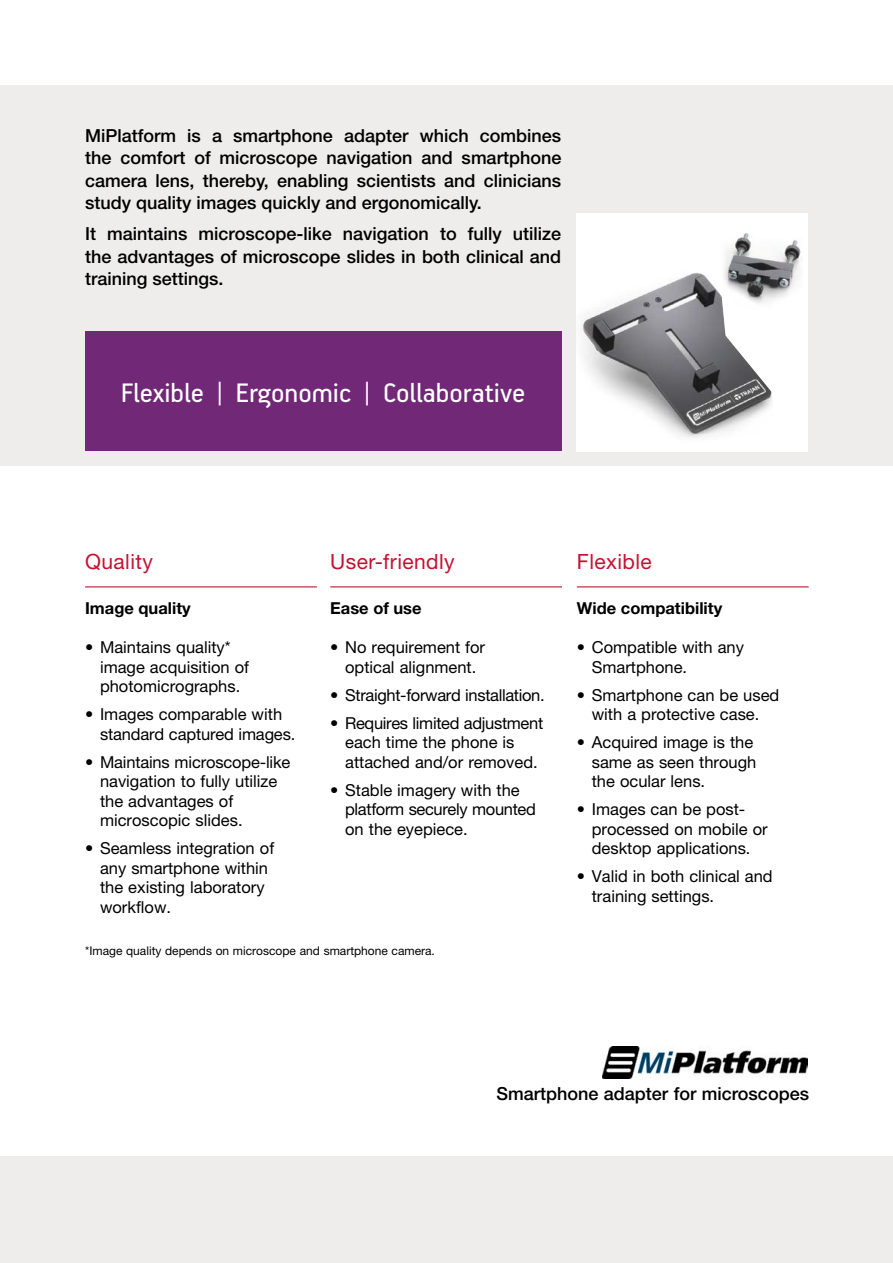
<style>
.page{position:relative;width:893px;height:1263px;background:#fff}
.page>*{position:absolute;margin:0;border:0;box-sizing:border-box;transform-origin:0 0}
.t1{font:30px "PF Handbook Pro";color:#fff}
.t2{font:21px "Helvetica Neue";letter-spacing:.02em;color:#c41230}
.t3{font:500 18px/22.5px "Helvetica Neue";color:#000;text-align:justify}
.t4{font:16.5px/19.5px "Helvetica Neue";color:#000}
.t5{font:700 16.5px "Helvetica Neue";color:#000}
.t6{font:16.5px "Helvetica Neue";letter-spacing:-.02em;color:#000}
.t7{font:12px "Helvetica Neue";color:#000}
</style>
<div class="page">
<div style="left:0;top:85px;width:893px;height:381px;background:#eeedec"></div>
<div style="left:0;top:1157px;width:893px;height:106px;background:#eeedec"></div>
<div style="left:576px;top:213px;width:232px;height:238px;background:#fff"></div>
<img style="left:581px;top:273px;width:191px;height:165px">
<img style="left:721px;top:233px;width:81px;height:78px">
<hr style="left:85px;top:586px;width:232px;height:1px;background:#c41230">
<hr style="left:330px;top:586px;width:232px;height:1px;background:#c41230">
<hr style="left:577px;top:586px;width:232px;height:1px;background:#c41230">
<div style="left:85px;top:332px;width:476px;height:119px;background:#702877"></div>
<img style="left:602px;top:1047px;width:205px;height:31px">
<p class="t3" style="left:85px;top:124px;width:478px">MiPlatform is a smartphone adapter which combines the comfort of microscope navigation and smartphone camera lens, thereby, enabling scientists and clinicians study quality images quickly and ergonomically.</p>
<p class="t3" style="left:85px;top:222px;width:478px">It maintains microscope-like navigation to fully utilize the advantages of microscope slides in both clinical and training settings.</p>
<h1 class="t1" style="left:121px;top:375px;width:406px">Flexible | Ergonomic | Collaborative</h1>
<p class="t2" style="left:85px;top:549px;width:69px">Quality</p>
<p class="t5" style="left:85px;top:598px;width:107px">Image quality</p>
<p class="t4" style="left:100px;top:637px;width:151px;text-indent:-15px">• Maintains quality* image acquisition of photomicrographs.</p>
<p class="t4" style="left:100px;top:704px;width:197px;text-indent:-15px">• Images comparable with standard captured images.</p>
<p class="t4" style="left:100px;top:752px;width:192px;text-indent:-15px">• Maintains microscope-like navigation to fully utilize the advantages of microscopic slides.</p>
<p class="t4" style="left:100px;top:838px;width:176px;text-indent:-15px">• Seamless integration of any smartphone within the existing laboratory workflow.</p>
<p class="t2" style="left:330px;top:549px;width:126px">User-friendly</p>
<p class="t5" style="left:330px;top:598px;width:93px">Ease of use</p>
<p class="t4" style="left:330px;top:637px;width:156px;text-align:center">• No requirement for optical alignment.</p>
<p class="t6" style="left:330px;top:685px;width:216px">• Straight-forward installation.</p>
<p class="t4" style="left:345px;top:713px;width:200px;text-indent:-15px">• Requires limited adjustment each time the phone is attached and/or removed.</p>
<p class="t4" style="left:345px;top:780px;width:192px;text-indent:-15px">• Stable imagery with the platform securely mounted on the eyepiece.</p>
<p class="t7" style="left:85px;top:943px;width:351px">*Image quality depends on microscope and smartphone camera.</p>
<p class="t2" style="left:577px;top:549px;width:76px">Flexible</p>
<p class="t5" style="left:577px;top:598px;width:147px">Wide compatibility</p>
<p class="t4" style="left:592px;top:637px;width:154px;text-indent:-15px">• Compatible with any<br>Smartphone.</p>
<p class="t4" style="left:577px;top:685px;width:204px;text-align:center">• Smartphone can be used with a protective case.</p>
<p class="t4" style="left:592px;top:732px;width:166px;text-indent:-15px">• Acquired image is the same as seen through the ocular lens.</p>
<p class="t4" style="left:592px;top:799px;width:177px;text-indent:-15px">• Images can be post&shy;processed on mobile or desktop applications.</p>
<p class="t4" style="left:592px;top:866px;width:182px;text-indent:-15px">• Valid in both clinical and training settings.</p>
<p class="t3" style="left:496px;top:1082px;width:314px">Smartphone adapter for microscopes</p>
</div>
